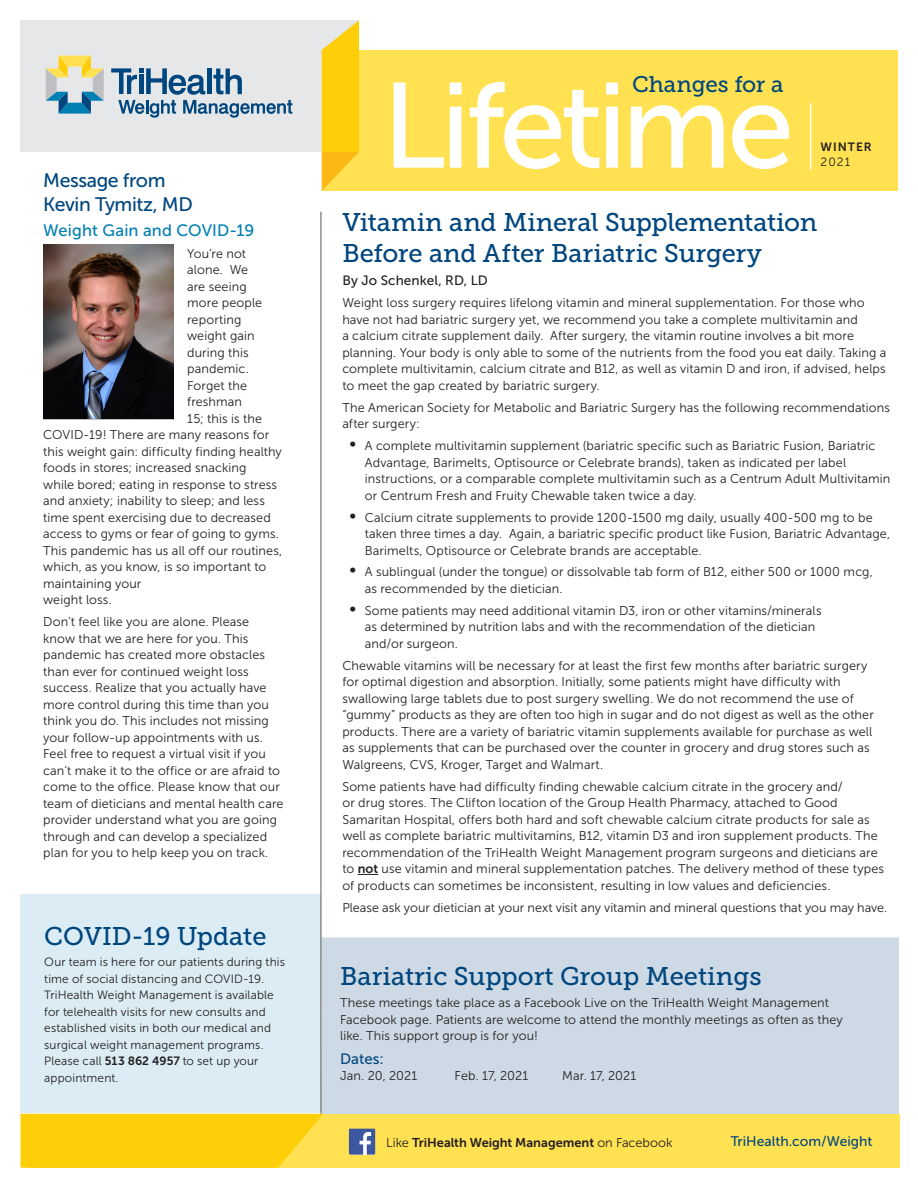
<style>
.page{position:relative;width:918px;height:1188px;background:#fff}
.page>*{position:absolute;margin:0;border:0;box-sizing:border-box;transform-origin:0 0}
.t1{font:120.6px "Museo Sans 500";letter-spacing:-.05em;color:#fff}
.t2{font:25.5px/30.6px "Museo Slab 500";letter-spacing:-.005em;color:#00467e}
.t3{font:22.5px "Museo Slab 500";letter-spacing:-.01em;color:#00467e}
.t4{font:19.5px/23.4px "Museo Sans 500";letter-spacing:-.02em;color:#00467e}
.t5{font:16.5px "Museo Sans 500";letter-spacing:.01em;color:#007fb2}
.t6{font:15px "Museo Sans 500";color:#00467e}
.t7{font:13.8px "Museo Sans 500";color:#00467e}
.t8{font:13.5px "Museo Sans 500";letter-spacing:.01em;color:#231f20}
.t9{font:12.75px/16.5px "Museo Sans 300";letter-spacing:.01em;color:#231f20}
.t10{font:12.75px "Museo Sans 700";color:#231f20}
.t11{font:12px/16.5px "Museo Sans 300";letter-spacing:.01em;color:#231f20}
.t12{font:12px "Museo Sans 700";letter-spacing:.08em;color:#231f20}
.s1{font-family:"Museo Sans 700"}
.s2{font-family:"Times";font-size:18px}
.s3{font-family:"Museo Sans 300"}
</style>
<div class="page">
<div style="left:21px;top:894px;width:300px;height:218px;background:#dbecf5"></div>
<div style="left:321px;top:937px;width:578px;height:177px;background:#cddae5"></div>
<div style="left:322px;top:50px;width:576px;height:141px;background:#ffe152"></div>
<div style="left:27px;top:1114px;width:872px;height:54px;background:#ffe152"></div>
<svg style="left:21px;top:1114px;width:302px;height:54px;background:#fecf0d"></svg>
<div style="left:21px;top:20px;width:338px;height:132px;background:#e6e7e9"></div>
<svg style="left:322px;top:20px;width:37px;height:170px"></svg>
<hr style="left:321px;top:212px;width:1px;height:901px;background:#57585a">
<svg style="left:46px;top:56px;width:58px;height:58px"></svg>
<svg style="left:111px;top:68px;width:181px;height:50px"></svg>
<svg style="left:358px;top:874px;width:20px;height:1px"></svg>
<img style="left:43px;top:244px;width:131px;height:175px">
<hr style="left:810px;top:103px;width:1px;height:66px;background:#fff">
<img style="left:349px;top:1129px;width:26px;height:26px">
<p class="t4" style="left:43px;top:169px;width:151px">Message from<br>Kevin Tymitz, MD</p>
<p class="t5" style="left:43px;top:221px;width:213px">Weight Gain and COVID-19</p>
<p class="t9" style="left:187px;top:245px;width:61px">You’re not</p>
<p class="t9" style="left:187px;top:262px;width:63px">alone. We</p>
<p class="t9" style="left:187px;top:278px;width:61px">are seeing</p>
<p class="t9" style="left:187px;top:295px;width:77px">more people</p>
<p class="t9" style="left:187px;top:311px;width:56px">reporting</p>
<p class="t9" style="left:187px;top:328px;width:69px">weight gain</p>
<p class="t9" style="left:187px;top:344px;width:63px">during this</p>
<p class="t9" style="left:187px;top:361px;width:63px">pandemic.</p>
<p class="t9" style="left:187px;top:377px;width:62px">Forget the</p>
<p class="t9" style="left:187px;top:394px;width:56px">freshman</p>
<p class="t9" style="left:187px;top:410px;width:76px">15; this is the</p>
<p class="t9" style="left:43px;top:427px;width:228px">COVID-19! There are many reasons for</p>
<p class="t9" style="left:43px;top:443px;width:240px">this weight gain: difficulty finding healthy</p>
<p class="t9" style="left:43px;top:460px;width:205px">foods in stores; increased snacking</p>
<p class="t9" style="left:43px;top:476px;width:236px">while bored; eating in response to stress</p>
<p class="t9" style="left:43px;top:493px;width:223px">and anxiety; inability to sleep; and less</p>
<p class="t9" style="left:43px;top:509px;width:229px">time spent exercising due to decreased</p>
<p class="t9" style="left:43px;top:526px;width:237px">access to gyms or fear of going to gyms.</p>
<p class="t9" style="left:43px;top:542px;width:241px">This pandemic has us all off our routines,</p>
<p class="t9" style="left:43px;top:559px;width:225px">which, as you know, is so important to</p>
<p class="t9" style="left:43px;top:575px;width:100px">maintaining your</p>
<p class="t9" style="left:43px;top:592px;width:70px">weight loss.</p>
<p class="t9" style="left:43px;top:614px;width:242px">Don’t feel like you are alone. Please know that we are here for you. This pandemic has created more obstacles than ever for continued weight loss success. Realize that you actually have more control during this time than you think you do. This includes not missing your follow-up appointments with us.<br>Feel free to request a virtual visit if you can’t make it to the office or are afraid to come to the office. Please know that our team of dieticians and mental health care provider understand what you are going through and can develop a specialized plan for you to help keep you on track.</p>
<p class="t2" style="left:44px;top:921px;width:224px">COVID-19 Update</p>
<p class="t11" style="left:44px;top:954px;width:242px">Our team is here for our patients during this time of social distancing and COVID-19.<br>TriHealth Weight Management is available for telehealth visits for new consults and established visits in both our medical and surgical weight management programs.<br>Please call <span class="s1">513 862 4957</span> to set up your appointment.</p>
<p class="t3" style="left:632px;top:72px;width:153px">Changes for a</p>
<p class="t1" style="left:382px;top:60px;width:414px">Lifetime</p>
<p class="t12" style="left:821px;top:140px;width:53px">WINTER</p>
<p class="t11" style="left:821px;top:154px;width:31px">2021</p>
<p class="t2" style="left:342px;top:208px;width:476px">Vitamin and Mineral Supplementation<br>Before and After Bariatric Surgery</p>
<p class="t8" style="left:342px;top:273px;width:147px">By Jo Schenkel, RD, LD</p>
<p class="t9" style="left:342px;top:295px;width:546px">Weight loss surgery requires lifelong vitamin and mineral supplementation. For those who have not had bariatric surgery yet, we recommend you take a complete multivitamin and<br>a calcium citrate supplement daily. After surgery, the vitamin routine involves a bit more planning. Your body is only able to some of the nutrients from the food you eat daily. Taking a complete multivitamin, calcium citrate and B12, as well as vitamin D and iron, if advised, helps to meet the gap created by bariatric surgery.</p>
<p class="t9" style="left:342px;top:399px;width:549px">The American Society for Metabolic and Bariatric Surgery has the following recommendations after surgery:</p>
<p class="t9" style="left:365px;top:438px;width:527px;text-indent:-15px"><span class="s2">•</span> A complete multivitamin supplement (bariatric specific such as Bariatric Fusion, Bariatric Advantage, Barimelts, Optisource or Celebrate brands), taken as indicated per label instructions, or a comparable complete multivitamin such as a Centrum Adult Multivitamin or Centrum Fresh and Fruity Chewable taken twice a day.</p>
<p class="t9" style="left:365px;top:509px;width:527px;text-indent:-15px"><span class="s2">•</span> Calcium citrate supplements to provide 1200-1500 mg daily, usually 400-500 mg to be taken three times a day. Again, a bariatric specific product like Fusion, Bariatric Advantage,<br>Barimelts, Optisource or Celebrate brands are acceptable.</p>
<p class="t9" style="left:365px;top:564px;width:509px;text-indent:-15px"><span class="s2">•</span> A sublingual (under the tongue) or dissolvable tab form of B12, either 500 or 1000 mcg, as recommended by the dietician.</p>
<p class="t9" style="left:365px;top:602px;width:458px;text-indent:-15px"><span class="s2">•</span> Some patients may need additional vitamin D3, iron or other vitamins/minerals as determined by nutrition labs and with the recommendation of the dietician and/or surgeon.</p>
<p class="t9" style="left:342px;top:657px;width:533px">Chewable vitamins will be necessary for at least the first few months after bariatric surgery for optimal digestion and absorption. Initially, some patients might have difficulty with swallowing large tablets due to post surgery swelling. We do not recommend the use of “gummy” products as they are often too high in sugar and do not digest as well as the other products. There are a variety of bariatric vitamin supplements available for purchase as well as supplements that can be purchased over the counter in grocery and drug stores such as Walgreens, CVS, Kroger, Target and Walmart.</p>
<p class="t9" style="left:342px;top:778px;width:543px">Some patients have had difficulty finding chewable calcium citrate in the grocery and/<br>or drug stores. The Clifton location of the Group Health Pharmacy, attached to Good Samaritan Hospital, offers both hard and soft chewable calcium citrate products for sale as well as complete bariatric multivitamins, B12, vitamin D3 and iron supplement products. The recommendation of the TriHealth Weight Management program surgeons and dieticians are to <span class="s1">not</span> use vitamin and mineral supplementation patches. The delivery method of these types of products can sometimes be inconsistent, resulting in low values and deficiencies.</p>
<p class="t9" style="left:342px;top:899px;width:547px">Please ask your dietician at your next visit any vitamin and mineral questions that you may have.</p>
<p class="t2" style="left:340px;top:961px;width:423px">Bariatric Support Group Meetings</p>
<p class="t9" style="left:340px;top:995px;width:504px">These meetings take place as a Facebook Live on the TriHealth Weight Management<br>Facebook page. Patients are welcome to attend the monthly meetings as often as they like. This support group is for you!</p>
<p class="t6" style="left:340px;top:1050px;width:45px">Dates:</p>
<p class="t9" style="left:340px;top:1068px;width:79px">Jan. 20, 2021</p>
<p class="t9" style="left:455px;top:1068px;width:75px">Feb. 17, 2021</p>
<p class="t9" style="left:562px;top:1068px;width:76px">Mar. 17, 2021</p>
<p class="t10" style="left:386px;top:1136px;width:288px"><span class="s3">Like</span> TriHealth Weight Management <span class="s3">on Facebook</span></p>
<p class="t7" style="left:731px;top:1134px;width:143px">TriHealth.com/Weight</p>
</div>
